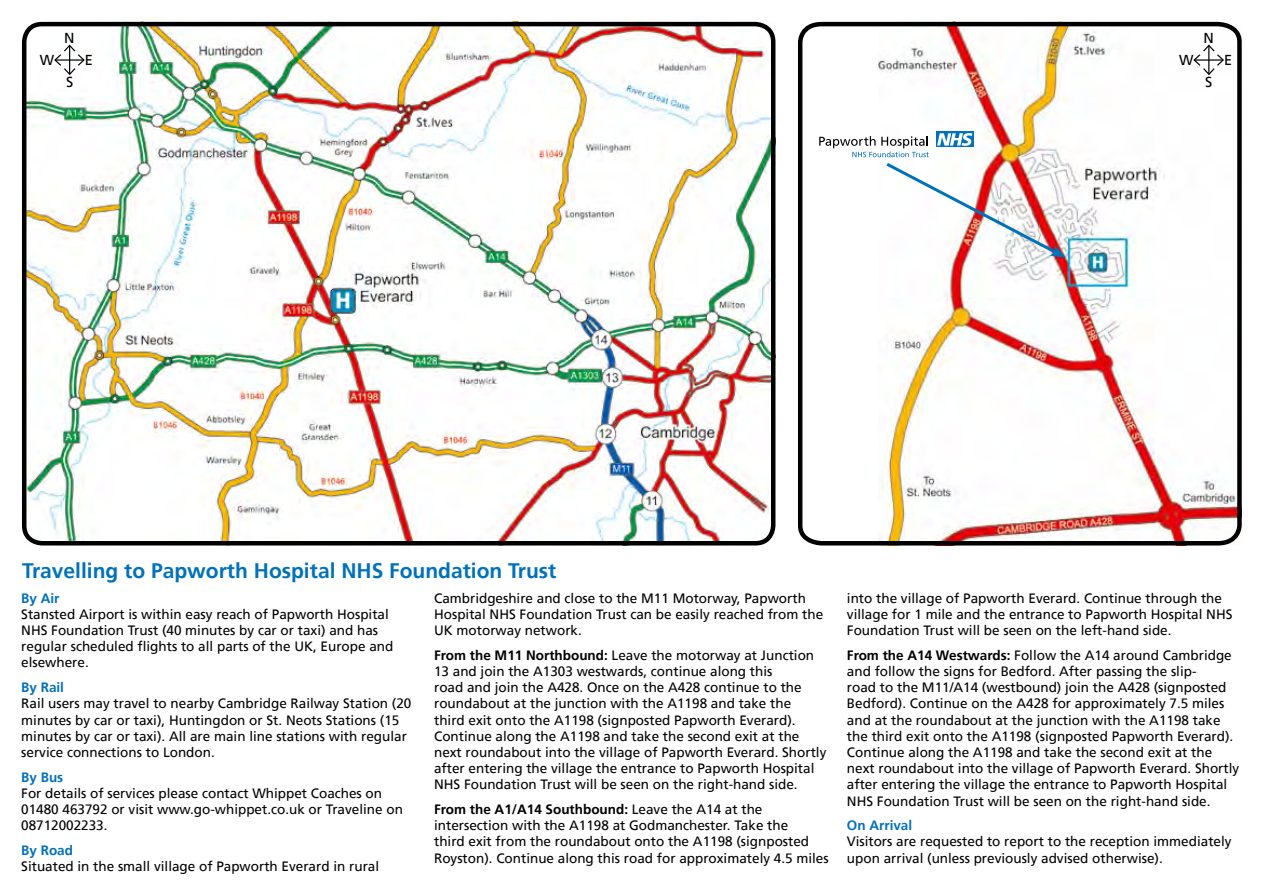
<style>
.page{position:relative;width:1263px;height:893px;background:#fff}
.page>*{position:absolute;margin:0;border:0;box-sizing:border-box;transform-origin:0 0}
.t1{font:700 21px "Frutiger";color:#0071bb}
.t2{font:14.4px "Frutiger";color:#000}
.t3{font:13.5px/16.2px "Frutiger";color:#000}
.t4{font:700 13.5px "Frutiger";color:#0071bb}
.s1{font-weight:700}
</style>
<div class="page">
<img style="left:22px;top:21px;width:753px;height:524px">
<svg style="left:798px;top:21px;width:444px;height:525px"></svg>
<div style="left:22px;top:22px;width:753px;height:523px;border:4px solid #000;border-radius:18px"></div>
<svg style="left:819px;top:133px;width:247px;height:125px"></svg>
<svg style="left:53px;top:44px;width:33px;height:32px"></svg>
<svg style="left:1192px;top:44px;width:33px;height:32px"></svg>
<p class="t2" style="left:40px;top:51px;width:16px">W</p>
<p class="t2" style="left:64px;top:30px;width:12px">N</p>
<p class="t2" style="left:66px;top:74px;width:9px">S</p>
<p class="t2" style="left:85px;top:51px;width:10px">E</p>
<p class="t2" style="left:1179px;top:51px;width:16px">W</p>
<p class="t2" style="left:1203px;top:30px;width:12px">N</p>
<p class="t2" style="left:1205px;top:74px;width:9px">S</p>
<p class="t2" style="left:1224px;top:51px;width:10px">E</p>
<h1 class="t1" style="left:22px;top:558px;width:536px">Travelling to Papworth Hospital NHS Foundation Trust</h1>
<p class="t4" style="left:21px;top:590px;width:40px">By Air</p>
<p class="t3" style="left:21px;top:606px;width:374px">Stansted Airport is within easy reach of Papworth Hospital NHS Foundation Trust (40 minutes by car or taxi) and has regular scheduled flights to all parts of the UK, Europe and elsewhere.</p>
<p class="t4" style="left:21px;top:679px;width:44px">By Rail</p>
<p class="t3" style="left:21px;top:696px;width:392px">Rail users may travel to nearby Cambridge Railway Station (20 minutes by car or taxi), Huntingdon or St. Neots Stations (15 minutes by car or taxi). All are main line stations with regular service connections to London.</p>
<p class="t4" style="left:21px;top:769px;width:43px">By Bus</p>
<p class="t3" style="left:21px;top:785px;width:383px">For details of services please contact Whippet Coaches on<br>01480 463792 or visit www.go-whippet.co.uk or Traveline on<br>08712002233.</p>
<p class="t4" style="left:21px;top:842px;width:53px">By Road</p>
<p class="t3" style="left:21px;top:858px;width:359px">Situated in the small village of Papworth Everard in rural</p>
<p class="t3" style="left:434px;top:590px;width:391px">Cambridgeshire and close to the M11 Motorway, Papworth<br>Hospital NHS Foundation Trust can be easily reached from the<br>UK motorway network.</p>
<p class="t3" style="left:434px;top:647px;width:394px"><span class="s1">From the M11 Northbound:</span> Leave the motorway at Junction 13 and join the A1303 westwards, continue along this<br>road and join the A428. Once on the A428 continue to the roundabout at the junction with the A1198 and take the<br>third exit onto the A1198 (signposted Papworth Everard).<br>Continue along the A1198 and take the second exit at the next roundabout into the village of Papworth Everard. Shortly after entering the village the entrance to Papworth Hospital NHS Foundation Trust will be seen on the right-hand side.</p>
<p class="t3" style="left:434px;top:801px;width:396px"><span class="s1">From the A1/A14 Southbound:</span> Leave the A14 at the intersection with the A1198 at Godmanchester. Take the<br>third exit from the roundabout onto the A1198 (signposted Royston). Continue along this road for approximately 4.5 miles</p>
<p class="t3" style="left:847px;top:590px;width:387px">into the village of Papworth Everard. Continue through the village for 1 mile and the entrance to Papworth Hospital NHS<br>Foundation Trust will be seen on the left-hand side.</p>
<p class="t3" style="left:847px;top:647px;width:394px"><span class="s1">From the A14 Westwards:</span> Follow the A14 around Cambridge and follow the signs for Bedford. After passing the slip-<br>road to the M11/A14 (westbound) join the A428 (signposted Bedford). Continue on the A428 for approximately 7.5 miles and at the roundabout at the junction with the A1198 take the third exit onto the A1198 (signposted Papworth Everard).<br>Continue along the A1198 and take the second exit at the next roundabout into the village of Papworth Everard. Shortly after entering the village the entrance to Papworth Hospital NHS Foundation Trust will be seen on the right-hand side.</p>
<p class="t4" style="left:847px;top:818px;width:67px">On Arrival</p>
<p class="t3" style="left:847px;top:834px;width:386px">Visitors are requested to report to the reception immediately upon arrival (unless previously advised otherwise).</p>
</div>
